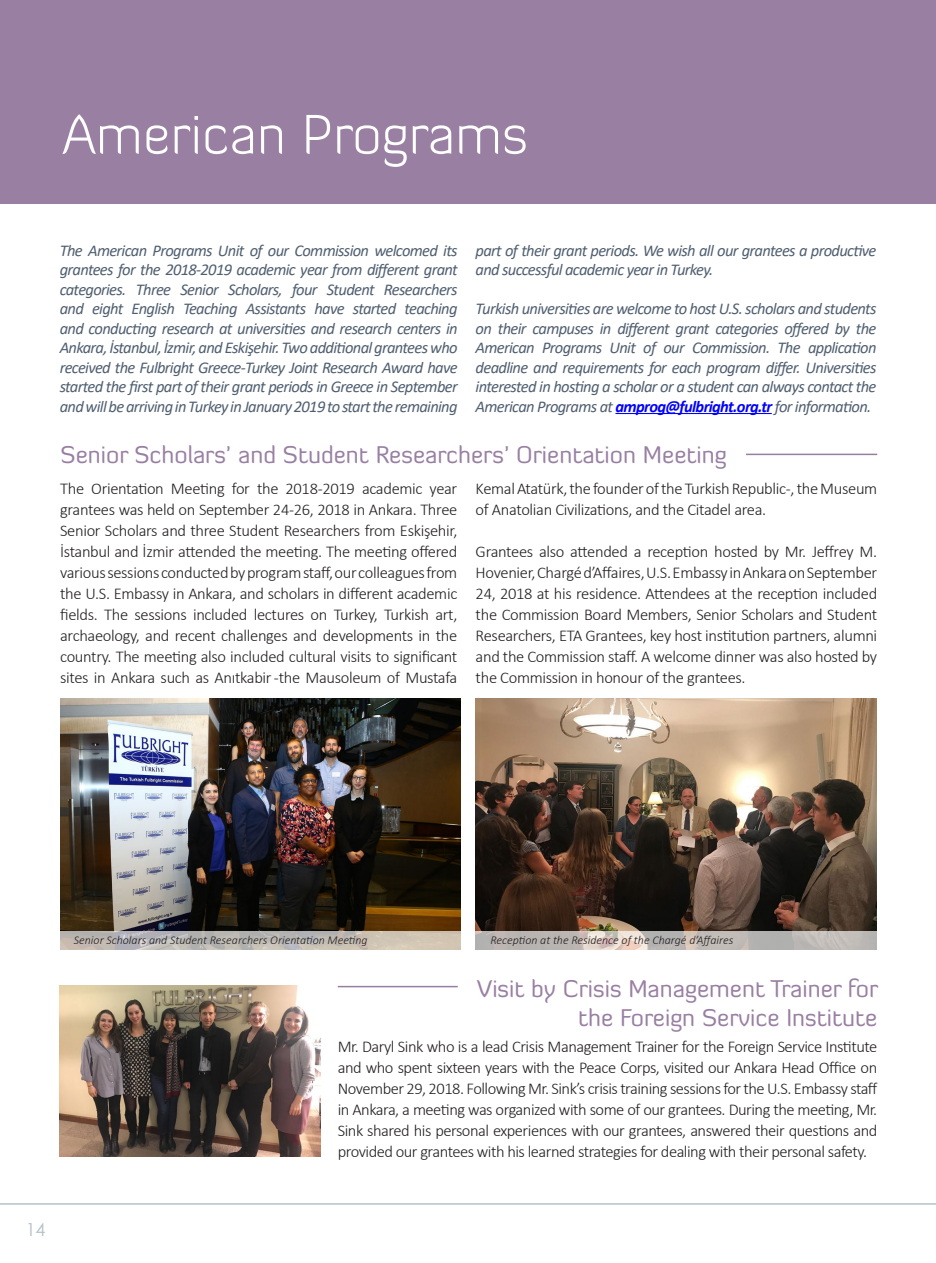
<style>
.page{position:relative;width:936px;height:1263px;background:#fff}
.page>*{position:absolute;margin:0;border:0;box-sizing:border-box;transform-origin:0 0}
.GÖVDE_SORU{font:300 55.5px "Diavlo";color:#fff}
.GÖVDE_SORU-2{font:24px/28.5px "Diavlo";color:#9980a3;text-align:right}
.t1{font:18px "Century Gothic";color:#688390}
.GÖVDE_SORU-3{font:300 16.5px/21px "Calibri";letter-spacing:-.02em;color:#231f20;text-align:justify}
.GÖVDE_SORU-4{font:italic 16.5px/19.5px "Calibri";letter-spacing:-.04em;color:#505f70;text-align:justify}
.GÖVDE_SORU-5{font:italic 300 12px "Calibri";color:#231f20}
.s1{font-weight:700;color:#00f}
</style>
<div class="page">
<hr style="left:0;top:1203px;width:935px;height:2px;background:#688390">
<div style="left:0;top:0;width:935px;height:203px;background:#9980a3"></div>
<hr style="left:615px;top:413px;width:156px;height:1px;background:#00f">
<img style="left:476px;top:699px;width:400px;height:232px">
<img style="left:61px;top:699px;width:399px;height:232px">
<svg style="left:60px;top:931px;width:817px;height:19px;background:#c2bcb7"></svg>
<hr style="left:746px;top:454px;width:131px;height:1px;background:#967fa1">
<img style="left:60px;top:986px;width:261px;height:171px">
<hr style="left:338px;top:986px;width:119px;height:1px;background:#967fa1">
<p class="GÖVDE_SORU" style="left:62px;top:100px;width:467px">American Programs</p>
<p class="GÖVDE_SORU-4" style="left:60px;top:240px;width:399px">The American Programs Unit of our Commission welcomed its grantees for the 2018-2019 academic year from different grant categories. Three Senior Scholars, four Student Researchers and eight English Teaching Assistants have started teaching and conducting research at universities and research centers in Ankara, İstanbul, İzmir, and Eskişehir. Two additional grantees who received the Fulbright Greece-Turkey Joint Research Award have started the first part of their grant periods in Greece in September and will be arriving in Turkey in January 2019 to start the remaining</p>
<p class="GÖVDE_SORU-4" style="left:475px;top:240px;width:402px">part of their grant periods. We wish all our grantees a productive and successful academic year in Turkey.</p>
<p class="GÖVDE_SORU-4" style="left:475px;top:298px;width:402px">Turkish universities are welcome to host U.S. scholars and students on their campuses in different grant categories offered by the American Programs Unit of our Commission. The application deadline and requirements for each program differ. Universities interested in hosting a scholar or a student can always contact the American Programs at <span class="s1">amprog@fulbright.org.tr</span>for information.</p>
<p class="GÖVDE_SORU-2" style="left:61px;top:440px;width:667px">Senior Scholars’ and Student Researchers’ Orientation Meeting</p>
<p class="GÖVDE_SORU-3" style="left:60px;top:478px;width:399px">The Orientation Meeting for the 2018-2019 academic year grantees was held on September 24-26, 2018 in Ankara. Three Senior Scholars and three Student Researchers from Eskişehir, İstanbul and İzmir attended the meeting. The meeting offered various sessions conducted by program staff, our colleagues from the U.S. Embassy in Ankara, and scholars in different academic fields. The sessions included lectures on Turkey, Turkish art, archaeology, and recent challenges and developments in the country. The meeting also included cultural visits to significant sites in Ankara such as Anıtkabir -the Mausoleum of Mustafa</p>
<p class="GÖVDE_SORU-3" style="left:475px;top:478px;width:403px">Kemal Atatürk, the founder of the Turkish Republic-, the Museum of Anatolian Civilizations, and the Citadel area.</p>
<p class="GÖVDE_SORU-3" style="left:475px;top:541px;width:403px">Grantees also attended a reception hosted by Mr. Jeffrey M.<br>Hovenier, Chargé d’Affaires, U.S. Embassy in Ankara on September 24, 2018 at his residence. Attendees at the reception included the Commission Board Members, Senior Scholars and Student Researchers, ETA Grantees, key host institution partners, alumni and the Commission staff. A welcome dinner was also hosted by the Commission in honour of the grantees.</p>
<p class="t1" style="left:26px;top:1216px;width:21px">14</p>
<p class="GÖVDE_SORU-5" style="left:74px;top:932px;width:295px">Senior Scholars and Student Researchers Orientation Meeting</p>
<p class="GÖVDE_SORU-5" style="left:490px;top:932px;width:244px">Reception at the Residence of the Chargé d’Affaires</p>
<p class="GÖVDE_SORU-2" style="left:476px;top:974px;width:403px">Visit by Crisis Management Trainer for the Foreign Service Institute</p>
<p class="GÖVDE_SORU-3" style="left:338px;top:1036px;width:541px">Mr. Daryl Sink who is a lead Crisis Management Trainer for the Foreign Service Institute and who spent sixteen years with the Peace Corps, visited our Ankara Head Office on November 29, 2018. Following Mr. Sink’s crisis training sessions for the U.S. Embassy staff in Ankara, a meeting was organized with some of our grantees. During the meeting, Mr.<br>Sink shared his personal experiences with our grantees, answered their questions and provided our grantees with his learned strategies for dealing with their personal safety.</p>
</div>
